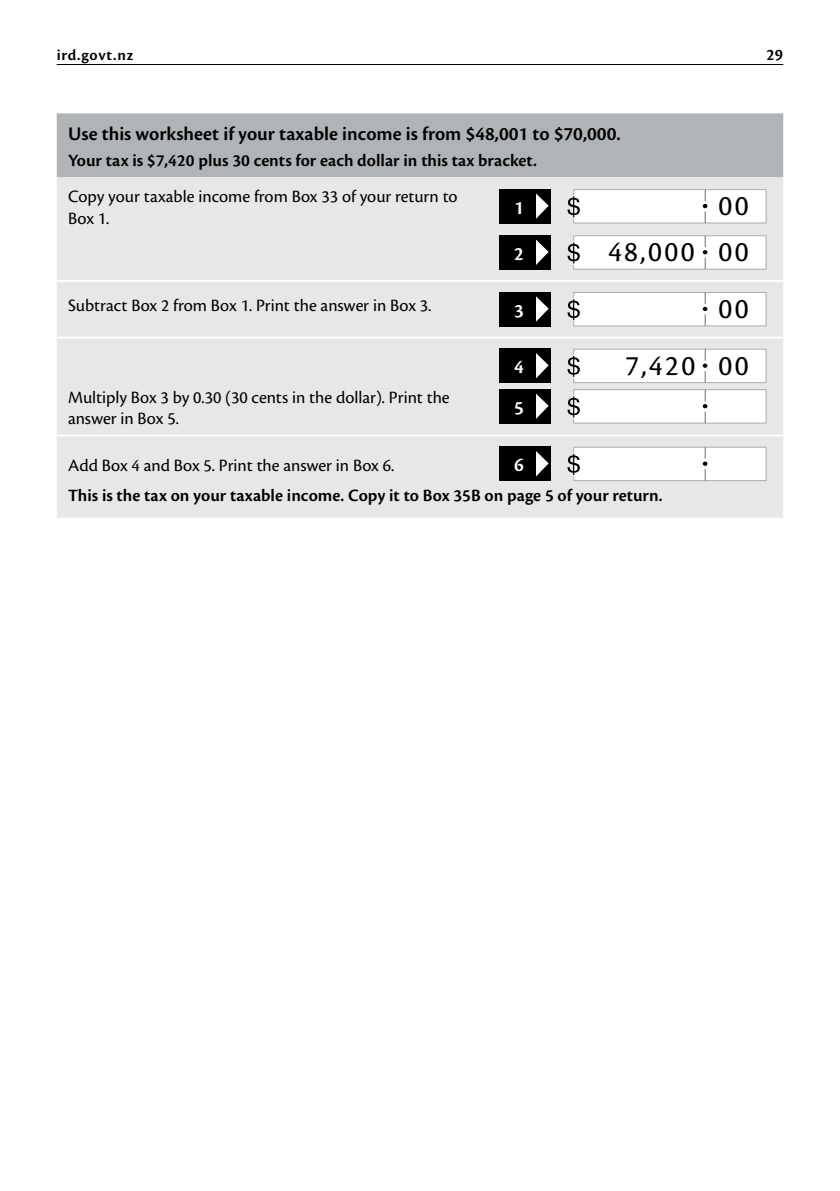
<style>
.page{position:relative;width:840px;height:1191px;background:#fff}
.page>*{position:absolute;margin:0;border:0;box-sizing:border-box;transform-origin:0 0}
.t1{font:30px "Cronos Pro";letter-spacing:.08em;color:#000}
.t2{font:600 20px "Cronos Pro";color:#000}
.t3{font:600 20px "Cronos Pro";color:#fff}
.t4{font:18px/21.6px "Cronos Pro";color:#000}
.t5{font:600 18px "Cronos Pro";color:#000}
.t6{font:600 17px "Cronos Pro";color:#000}
.t7{font:600 16px "Cronos Pro";letter-spacing:.05em;color:#000}
</style>
<div class="page">
<hr style="left:57px;top:64px;width:725px;height:1px;background:#000">
<div style="left:57px;top:113px;width:725px;height:64px;background:#b1b4b6"></div>
<div style="left:57px;top:177px;width:725px;height:340px;background:#e6e7e8"></div>
<hr style="left:57px;top:280px;width:442px;height:2px;background:#fff">
<hr style="left:499px;top:280px;width:68px;height:2px;background:#fff">
<hr style="left:567px;top:280px;width:215px;height:2px;background:#fff">
<hr style="left:57px;top:434px;width:442px;height:2px;background:#fff">
<hr style="left:499px;top:434px;width:68px;height:2px;background:#fff">
<hr style="left:567px;top:434px;width:215px;height:2px;background:#fff">
<hr style="left:57px;top:336px;width:442px;height:2px;background:#fff">
<hr style="left:499px;top:336px;width:68px;height:2px;background:#fff">
<hr style="left:567px;top:336px;width:215px;height:2px;background:#fff">
<div style="left:499px;top:189px;width:51px;height:34px;background:#000"></div>
<svg style="left:536px;top:193px;width:12px;height:26px"></svg>
<div style="left:573px;top:189px;width:192px;height:34px;background:#fff"></div>
<div style="left:573px;top:189px;width:192px;height:34px;border:1px solid #abadb0"></div>
<hr style="left:572px;top:195px;width:2px;height:23px;background:#fff">
<svg style="left:567px;top:196px;width:12px;height:21px"></svg>
<svg style="left:702px;top:189px;width:5px;height:34px"></svg>
<div style="left:499px;top:235px;width:51px;height:34px;background:#000"></div>
<svg style="left:536px;top:240px;width:12px;height:25px"></svg>
<div style="left:573px;top:236px;width:192px;height:33px;background:#fff"></div>
<div style="left:573px;top:235px;width:192px;height:34px;border:1px solid #abadb0"></div>
<hr style="left:572px;top:241px;width:2px;height:24px;background:#fff">
<svg style="left:567px;top:242px;width:12px;height:21px"></svg>
<svg style="left:702px;top:236px;width:5px;height:33px"></svg>
<div style="left:499px;top:292px;width:51px;height:34px;background:#000"></div>
<svg style="left:536px;top:296px;width:12px;height:26px"></svg>
<div style="left:573px;top:292px;width:192px;height:34px;background:#fff"></div>
<div style="left:573px;top:292px;width:192px;height:34px;border:1px solid #abadb0"></div>
<hr style="left:572px;top:298px;width:2px;height:23px;background:#fff">
<svg style="left:567px;top:299px;width:12px;height:21px"></svg>
<svg style="left:702px;top:292px;width:5px;height:34px"></svg>
<div style="left:499px;top:349px;width:51px;height:34px;background:#000"></div>
<svg style="left:536px;top:353px;width:12px;height:25px"></svg>
<div style="left:573px;top:349px;width:192px;height:33px;background:#fff"></div>
<div style="left:573px;top:349px;width:192px;height:34px;border:1px solid #abadb0"></div>
<hr style="left:572px;top:355px;width:2px;height:23px;background:#fff">
<svg style="left:567px;top:356px;width:12px;height:21px"></svg>
<svg style="left:702px;top:349px;width:5px;height:33px"></svg>
<div style="left:499px;top:389px;width:51px;height:34px;background:#000"></div>
<svg style="left:536px;top:393px;width:12px;height:26px"></svg>
<div style="left:573px;top:389px;width:192px;height:34px;background:#fff;border:1px solid #abadb0"></div>
<hr style="left:572px;top:395px;width:2px;height:23px;background:#fff">
<svg style="left:567px;top:396px;width:12px;height:21px"></svg>
<svg style="left:702px;top:390px;width:5px;height:33px"></svg>
<div style="left:499px;top:447px;width:51px;height:34px;background:#000"></div>
<svg style="left:536px;top:451px;width:12px;height:25px"></svg>
<div style="left:573px;top:447px;width:192px;height:34px;background:#fff;border:1px solid #abadb0"></div>
<hr style="left:572px;top:453px;width:2px;height:23px;background:#fff">
<svg style="left:567px;top:454px;width:12px;height:21px"></svg>
<svg style="left:702px;top:447px;width:5px;height:33px"></svg>
<p class="t7" style="left:57px;top:46px;width:78px">ird.govt.nz</p>
<p class="t6" style="left:766px;top:45px;width:18px">29</p>
<p class="t2" style="left:68px;top:123px;width:553px">Use this worksheet if your taxable income is from $48,001 to $70,000.</p>
<p class="t5" style="left:68px;top:150px;width:470px">Your tax is $7,420 plus 30 cents for each dollar in this tax bracket.</p>
<p class="t4" style="left:68px;top:186px;width:391px">Copy your taxable income from Box 33 of your return to<br>Box 1.</p>
<p class="t3" style="left:514px;top:196px;width:11px">1</p>
<h1 class="t1" style="left:718px;top:189px;width:32px">00</h1>
<p class="t3" style="left:514px;top:242px;width:11px">2</p>
<h1 class="t1" style="left:607px;top:235px;width:142px">48,000 00</h1>
<p class="t4" style="left:68px;top:294px;width:364px">Subtract Box 2 from Box 1. Print the answer in Box 3.</p>
<p class="t3" style="left:514px;top:299px;width:11px">3</p>
<h1 class="t1" style="left:718px;top:291px;width:32px">00</h1>
<p class="t3" style="left:514px;top:356px;width:11px">4</p>
<h1 class="t1" style="left:624px;top:348px;width:125px">7,420 00</h1>
<p class="t4" style="left:68px;top:386px;width:383px">Multiply Box 3 by 0.30 (30 cents in the dollar). Print the answer in Box 5.</p>
<p class="t3" style="left:514px;top:396px;width:11px">5</p>
<p class="t4" style="left:68px;top:454px;width:327px">Add Box 4 and Box 5. Print the answer in Box 6.</p>
<p class="t3" style="left:514px;top:454px;width:11px">6</p>
<p class="t5" style="left:68px;top:485px;width:595px">This is the tax on your taxable income. Copy it to Box 35B on page 5 of your return.</p>
</div>
